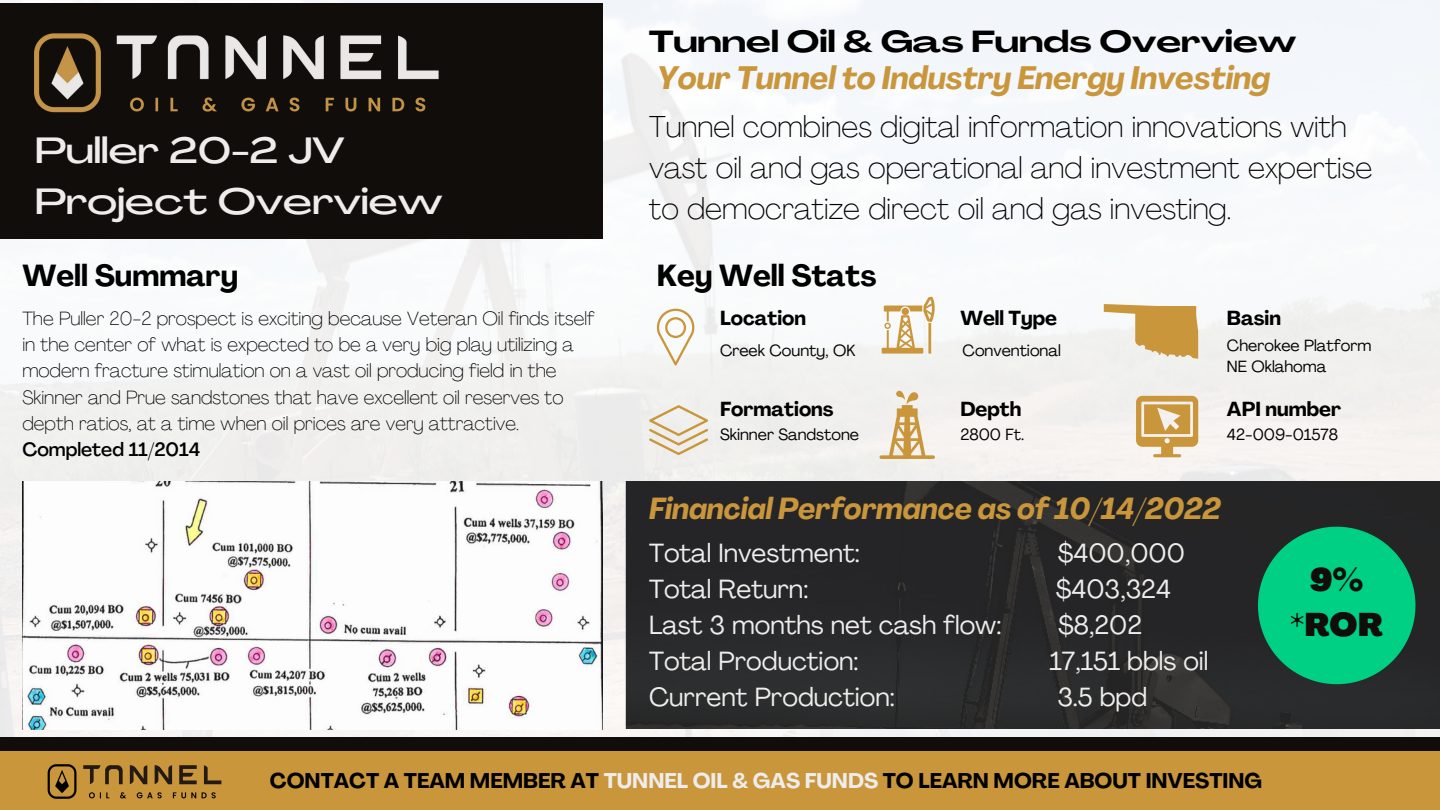
<style>
.page{position:relative;width:1440px;height:810px;background:#fff}
.page>*{position:absolute;margin:0;border:0;box-sizing:border-box;transform-origin:0 0}
.t1{font:500 36px/50.2px "Agrandir Grand";color:#efedec}
.t2{font:900 32.2px/44.7px "Agrandir";color:#110d0b;text-align:center}
.t3{font:italic 700 32px "Agrandir";color:#c9963c}
.t4{font:100 30px/41.2px "Agrandir";color:#000}
.t5{font:italic 700 30px "Agrandir";color:#c9963c}
.t6{font:700 30px "Agrandir Grand";color:#000}
.t7{font:700 30px "Agrandir";color:#000}
.t8{font:26px "Agrandir";color:#efedec}
.t9{font:700 21px "Agrandir";color:#000}
.t10{font:700 20px "Agrandir";color:#000}
.t11{font:100 19px/26.2px "Agrandir";color:#000}
.t12{font:500 19px "Agrandir";color:#000}
.t13{font:16px/21.8px "Agrandir";color:#000}
.s1{color:#efedec}
</style>
<div class="page">
<img style="left:0;top:0;width:1440px;height:737px">
<div style="left:0;top:3px;width:602px;height:236px;background:#110d0b"></div>
<img style="left:34px;top:33px;width:405px;height:80px">
<svg style="left:657px;top:309px;width:37px;height:57px"></svg>
<svg style="left:649px;top:405px;width:59px;height:50px;background:#e6dcc8"></svg>
<svg style="left:882px;top:297px;width:53px;height:57px"></svg>
<svg style="left:1136px;top:396px;width:62px;height:61px"></svg>
<svg style="left:879px;top:391px;width:56px;height:68px"></svg>
<div style="left:0;top:737px;width:1440px;height:73px;background:#110d0b"></div>
<img style="left:22px;top:482px;width:580px;height:247px">
<div style="left:0;top:752px;width:1440px;height:58px;background:#c9963c"></div>
<img style="left:47px;top:764px;width:175px;height:35px">
<img style="left:626px;top:482px;width:814px;height:247px">
<svg style="left:1258px;top:527px;width:157px;height:157px;background:#08ac70"></svg>
<svg style="left:1104px;top:304px;width:94px;height:55px"></svg>
<h1 class="t1" style="left:35px;top:129px;width:409px">Puller 20-2 JV<br>Project Overview</h1>
<h3 class="t6" style="left:649px;top:29px;width:649px">Tunnel Oil &amp; Gas Funds Overview</h3>
<h3 class="t3" style="left:657px;top:65px;width:615px">Your Tunnel to Industry Energy Investing</h3>
<h3 class="t4" style="left:649px;top:108px;width:725px">Tunnel combines digital information innovations with vast oil and gas operational and investment expertise to democratize direct oil and gas investing.</h3>
<h3 class="t7" style="left:22px;top:264px;width:217px">Well Summary</h3>
<h3 class="t7" style="left:657px;top:264px;width:221px">Key Well Stats</h3>
<p class="t11" style="left:22px;top:307px;width:574px">The Puller 20-2 prospect is exciting because Veteran Oil finds itself in the center of what is expected to be a very big play utilizing a modern fracture stimulation on a vast oil producing field in the Skinner and Prue sandstones that have excellent oil reserves to depth ratios, at a time when oil prices are very attractive.</p>
<p class="t12" style="left:22px;top:442px;width:179px">Completed 11/2014</p>
<p class="t10" style="left:720px;top:310px;width:88px">Location</p>
<p class="t10" style="left:960px;top:310px;width:98px">Well Type</p>
<p class="t10" style="left:1227px;top:310px;width:55px">Basin</p>
<p class="t13" style="left:963px;top:341px;width:100px">Conventional</p>
<p class="t13" style="left:1227px;top:336px;width:146px">Cherokee Platform<br>NE Oklahoma</p>
<p class="t13" style="left:720px;top:341px;width:137px">Creek County, OK</p>
<p class="t10" style="left:720px;top:401px;width:115px">Formations</p>
<p class="t10" style="left:960px;top:401px;width:63px">Depth</p>
<p class="t10" style="left:1227px;top:401px;width:116px">API number</p>
<p class="t13" style="left:720px;top:425px;width:141px">Skinner Sandstone</p>
<p class="t13" style="left:960px;top:425px;width:65px">2800 Ft.</p>
<p class="t13" style="left:1227px;top:425px;width:113px">42-009-01578</p>
<h3 class="t5" style="left:649px;top:497px;width:573px">Financial Performance as of 10/14/2022</h3>
<h3 class="t8" style="left:649px;top:542px;width:212px">Total Investment:</h3>
<h3 class="t8" style="left:1058px;top:542px;width:129px">$400,000</h3>
<h3 class="t8" style="left:649px;top:578px;width:161px">Total Return:</h3>
<h3 class="t8" style="left:1056px;top:578px;width:117px">$403,324</h3>
<h3 class="t8" style="left:649px;top:614px;width:354px">Last 3 months net cash flow:</h3>
<h3 class="t8" style="left:1058px;top:614px;width:86px">$8,202</h3>
<h3 class="t8" style="left:649px;top:650px;width:211px">Total Production:</h3>
<h3 class="t8" style="left:1050px;top:650px;width:161px">17,151 bbls oil</h3>
<h3 class="t8" style="left:649px;top:686px;width:247px">Current Production:</h3>
<h3 class="t8" style="left:1057px;top:686px;width:91px">3.5 bpd</h3>
<p class="t9" style="left:270px;top:773px;width:994px">CONTACT A TEAM MEMBER AT <span class="s1">TUNNEL OIL &amp; GAS FUNDS</span> TO LEARN MORE ABOUT INVESTING</p>
<h2 class="t2" style="left:1290px;top:561px;width:94px">9% *ROR</h2>
</div>
